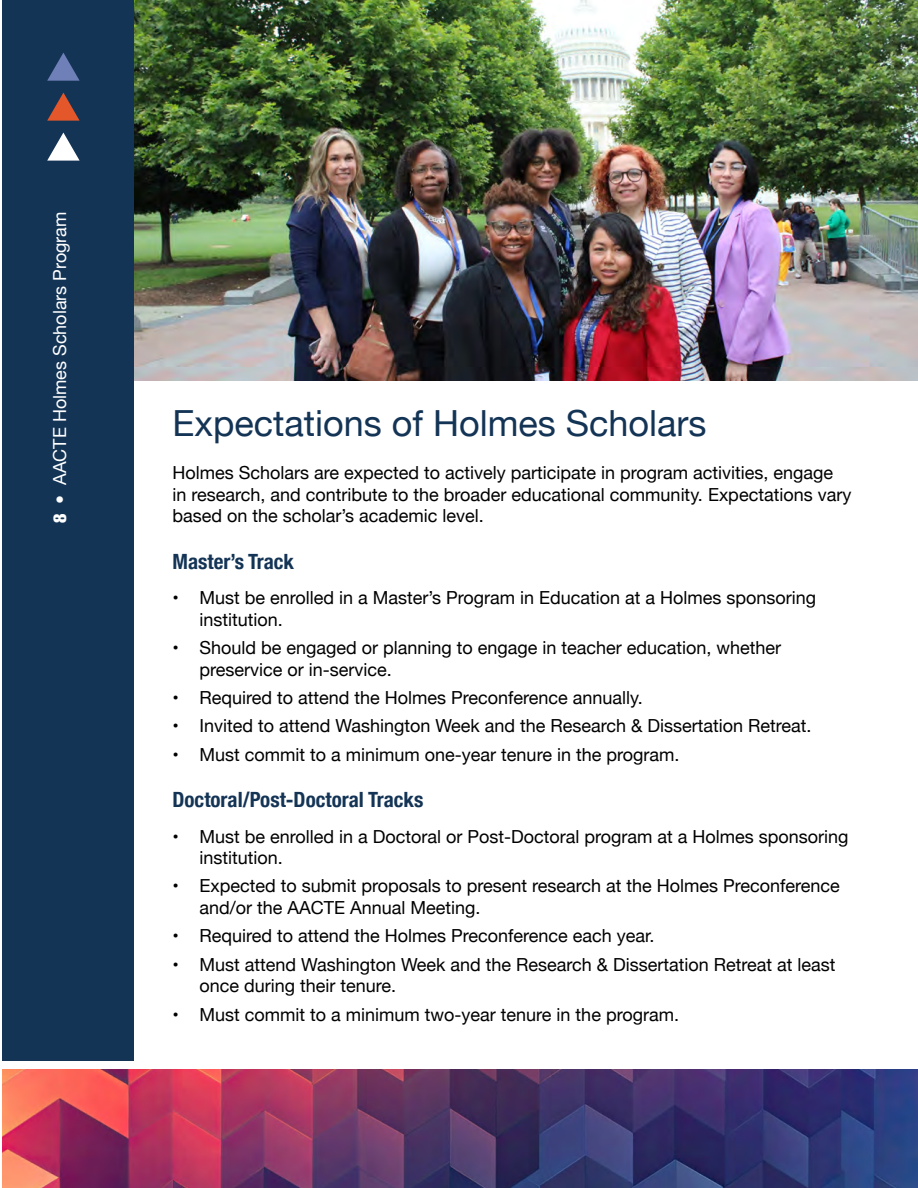
<style>
.page{position:relative;width:918px;height:1188px;background:#fff}
.page>*{position:absolute;margin:0;border:0;box-sizing:border-box;transform-origin:0 0}
.t1{font:36px "Helvetica Neue";color:#143456}
.t2{font:700 condensed 21px "Helvetica Neue";color:#143456}
.t3{font:18px/21.6px "Helvetica Neue";color:#000}
.t4{font:18px "Helvetica Neue";color:#fff}
.s1{font-weight:900;font-stretch:condensed}
</style>
<div class="page">
<img style="left:134px;top:0;width:784px;height:380px">
<img style="left:2px;top:1069px;width:916px;height:119px">
<div style="left:2px;top:0;width:132px;height:1061px;background:#143456"></div>
<svg style="left:47px;top:53px;width:33px;height:28px"></svg>
<svg style="left:47px;top:93px;width:33px;height:28px"></svg>
<svg style="left:47px;top:133px;width:33px;height:28px"></svg>
<p class="t4" style="left:47px;top:523px;width:313px;rotate:-90deg"><span class="s1">8 •</span> AACTE Holmes Scholars Program</p>
<h1 class="t1" style="left:172px;top:397px;width:536px">Expectations of Holmes Scholars</h1>
<p class="t3" style="left:172px;top:463px;width:680px">Holmes Scholars are expected to actively participate in program activities, engage in research, and contribute to the broader educational community. Expectations vary based on the scholar’s academic level.</p>
<p class="t2" style="left:172px;top:544px;width:123px">Master’s Track</p>
<p class="t3" style="left:199px;top:588px;width:618px;text-indent:-27px">• Must be enrolled in a Master’s Program in Education at a Holmes sponsoring institution.</p>
<p class="t3" style="left:199px;top:638px;width:583px;text-indent:-27px">• Should be engaged or planning to engage in teacher education, whether preservice or in-service.</p>
<p class="t3" style="left:172px;top:688px;width:472px">• Required to attend the Holmes Preconference annually.</p>
<p class="t3" style="left:172px;top:716px;width:641px">• Invited to attend Washington Week and the Research &amp; Dissertation Retreat.</p>
<p class="t3" style="left:172px;top:744px;width:508px">• Must commit to a minimum one-year tenure in the program.</p>
<p class="t2" style="left:172px;top:783px;width:252px">Doctoral/Post-Doctoral Tracks</p>
<p class="t3" style="left:199px;top:826px;width:651px;text-indent:-27px">• Must be enrolled in a Doctoral or Post-Doctoral program at a Holmes sponsoring institution.</p>
<p class="t3" style="left:199px;top:876px;width:642px;text-indent:-27px">• Expected to submit proposals to present research at the Holmes Preconference and/or the AACTE Annual Meeting.</p>
<p class="t3" style="left:172px;top:926px;width:484px">• Required to attend the Holmes Preconference each year.</p>
<p class="t3" style="left:199px;top:955px;width:638px;text-indent:-27px">• Must attend Washington Week and the Research &amp; Dissertation Retreat at least once during their tenure.</p>
<p class="t3" style="left:172px;top:1005px;width:508px">• Must commit to a minimum two-year tenure in the program.</p>
</div>
